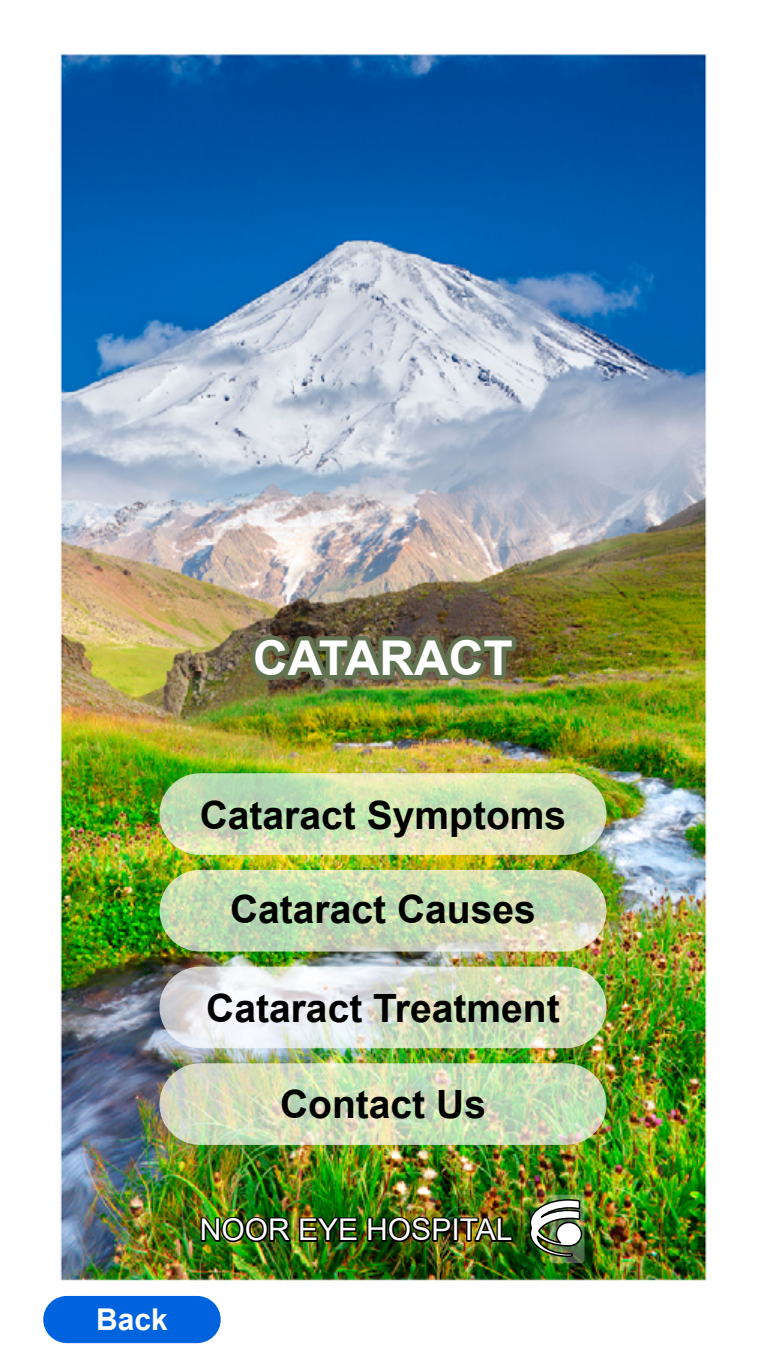
<style>
.page{position:relative;width:766px;height:1361px;background:#fff}
.page>*{position:absolute;margin:0;border:0;box-sizing:border-box;transform-origin:0 0}
.t1{font:700 48px "Arial";color:#fff}
.t2{font:700 39px "Arial";color:#000}
.t3{font:30px "Arial";color:#fff}
.t4{font:700 30px "Arial";color:#fff}
</style>
<div class="page">
<img style="left:60px;top:54px;width:647px;height:1290px">
<svg style="left:159px;top:773px;width:447px;height:82px;background:#cbdeae"></svg>
<svg style="left:159px;top:870px;width:447px;height:81px;background:#c4d8ae"></svg>
<svg style="left:159px;top:966px;width:447px;height:82px"></svg>
<svg style="left:159px;top:1063px;width:447px;height:82px;background:#cad9b4"></svg>
<img style="left:199px;top:1213px;width:160px;height:32px">
<img style="left:365px;top:1208px;width:149px;height:36px">
<svg style="left:549px;top:1194px;width:35px;height:69px"></svg>
<img style="left:528px;top:1198px;width:54px;height:59px">
<img style="left:244px;top:622px;width:276px;height:65px">
<svg style="left:43px;top:1296px;width:178px;height:47px;background:#126ee0"></svg>
<div style="left:96px;top:1308px;width:72px;height:22px;background:#0063de"></div>
<p class="t1" style="left:253px;top:624px;width:261px">CATARACT</p>
<p class="t2" style="left:200px;top:787px;width:368px">Cataract Symptoms</p>
<p class="t2" style="left:230px;top:882px;width:307px">Cataract Causes</p>
<p class="t2" style="left:206px;top:980px;width:355px">Cataract Treatment</p>
<p class="t2" style="left:280px;top:1077px;width:207px">Contact Us</p>
<p class="t4" style="left:96px;top:1298px;width:73px">Back</p>
<p class="t3" style="left:200px;top:1209px;width:314px">NOOR EYE HOSPITAL</p>
</div>
